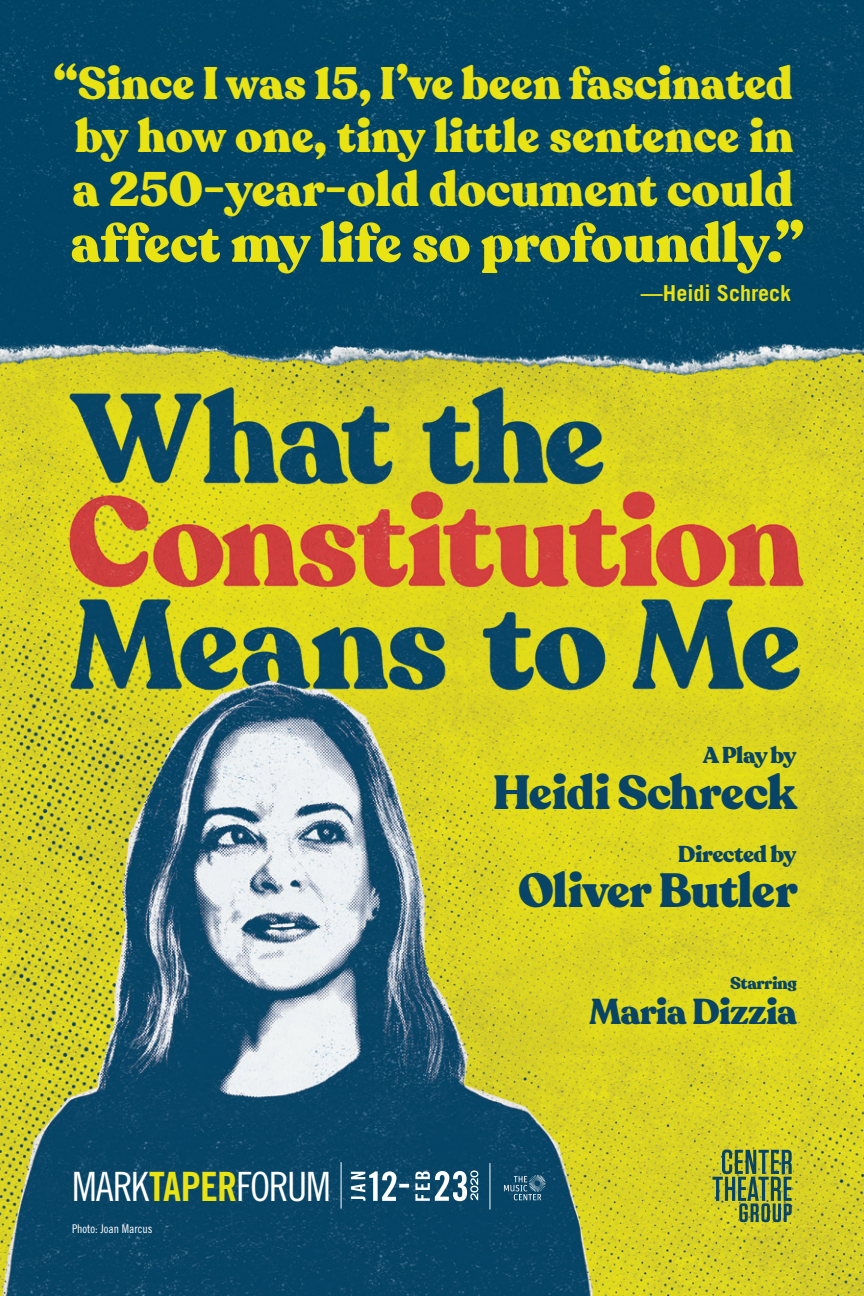
<style>
.page{position:relative;width:864px;height:1296px;background:#fff}
.page>*{position:absolute;margin:0;border:0;box-sizing:border-box;transform-origin:0 0}
.t1{font:900 54px "Recoleta";color:#eae313}
.t2{font:900 48px "Recoleta";color:#eae313}
.t3{font:900 47.6px "Recoleta";letter-spacing:-.02em;color:#084465}
.t4{font:900 46px "Recoleta";color:#eae313}
.t5{font:900 45.2px "Recoleta";color:#eae313}
.t6{font:40.4px "Trade Gothic LT Std Cn 18";letter-spacing:-.035em;color:#fff}
.t7{font:900 35.6px "Recoleta";letter-spacing:-.02em;color:#084465}
.t8{font:900 22.8px "Recoleta";letter-spacing:-.02em;color:#084465}
.t9{font:700 22px "Trade Gothic LT Std";color:#eae313}
.t10{font:900 17px "Recoleta";letter-spacing:-.02em;color:#084465}
.t11{font:12px "Trade Gothic LT Std Cn 18";color:#fff}
.s1{font-family:"Trade Gothic LT Std Bd Cn 20";color:#eae313}
</style>
<div class="page">
<img style="left:0;top:421px;width:864px;height:875px">
<div style="left:14px;top:334px;width:842px;height:411px;background:#eae313;opacity:.7"></div>
<img style="left:51px;top:421px;width:770px;height:275px">
<img style="left:0;top:655px;width:626px;height:641px">
<img style="left:0;top:0;width:864px;height:421px">
<svg style="left:712px;top:1150px;width:80px;height:72px;background:#81963e"></svg>
<svg style="left:504px;top:1175px;width:42px;height:25px"></svg>
<hr style="left:341px;top:1162px;width:1px;height:47px;background:#fff">
<hr style="left:490px;top:1163px;width:1px;height:47px;background:#fff">
<svg style="left:351px;top:1171px;width:58px;height:30px"></svg>
<svg style="left:415px;top:1171px;width:63px;height:30px"></svg>
<div style="left:445px;top:696px;width:402px;height:262px;background:#eae313;opacity:.7"></div>
<div style="left:554px;top:940px;width:280px;height:122px;background:#eae313;opacity:.7"></div>
<p class="t5" style="left:54px;top:55px;width:740px">“Since I was 15, I’ve been fascinated</p>
<p class="t4" style="left:75px;top:106px;width:720px">by how one, tiny little sentence in</p>
<p class="t2" style="left:72px;top:158px;width:722px">a 250-year-old document could</p>
<p class="t1" style="left:71px;top:208px;width:735px">affect my life so profoundly.”</p>
<p class="t9" style="left:641px;top:280px;width:152px">—Heidi Schreck</p>
<p class="t8" style="left:703px;top:741px;width:95px">A Play by</p>
<p class="t3" style="left:493px;top:762px;width:305px">Heidi Schreck</p>
<p class="t8" style="left:678px;top:839px;width:120px">Directed by</p>
<p class="t3" style="left:518px;top:860px;width:281px">Oliver Butler</p>
<p class="t6" style="left:72px;top:1163px;width:260px">MARK<span class="s1">TAPER</span>FORUM</p>
<p class="t11" style="left:72px;top:1221px;width:82px">Photo: Joan Marcus</p>
<p class="t10" style="left:730px;top:973px;width:69px">Starring</p>
<p class="t7" style="left:589px;top:988px;width:209px">Maria Dizzia</p>
</div>
